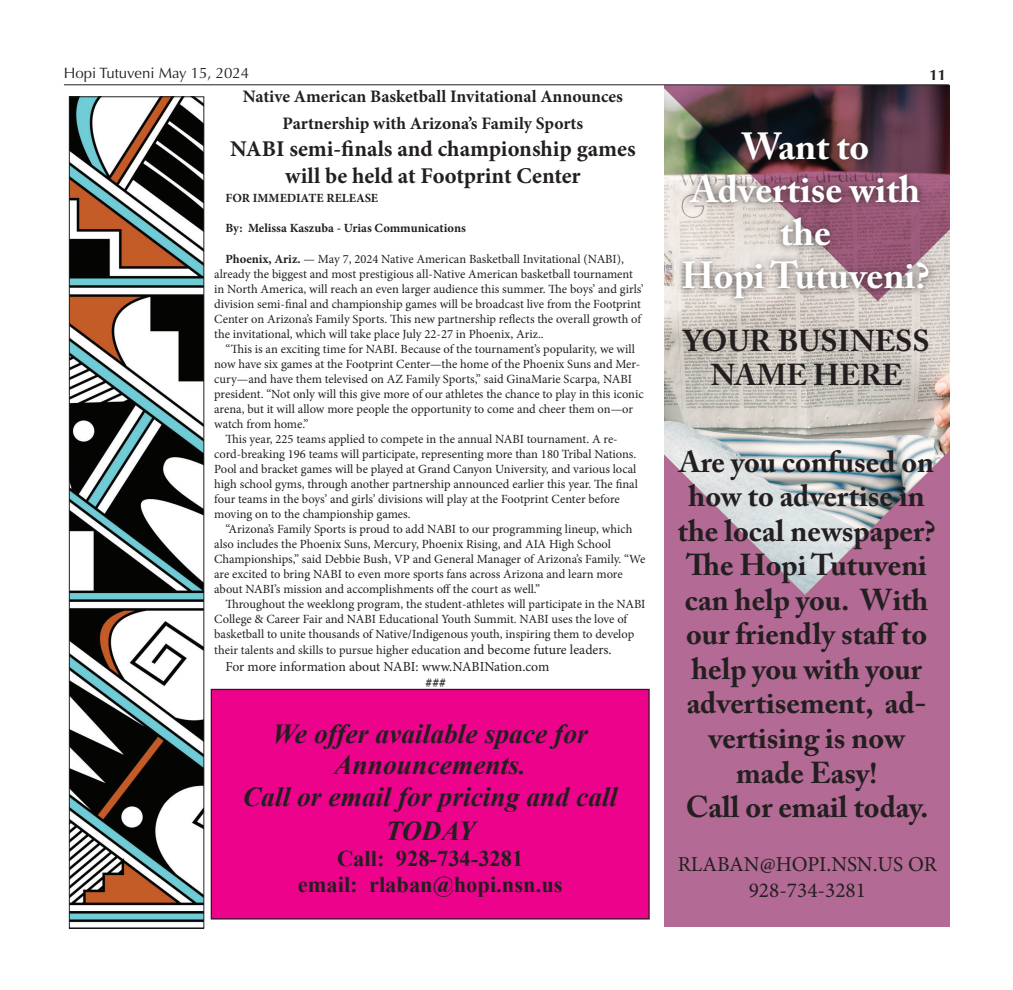
<style>
.page{position:relative;width:1013px;height:990px;background:#fff}
.page>*{position:absolute;margin:0;border:0;box-sizing:border-box;transform-origin:0 0}
.t1{font:700 37.5px/43.1px "Adobe Caslon Pro";color:#fff;text-align:center}
.t2{font:700 30px/34.5px "Adobe Caslon Pro";color:#231f20;text-align:center}
.t3{font:italic 700 27.5px/31.6px "Times New Roman";color:#231f20;text-align:center}
.t4{font:700 22.5px/27px "Minion Pro";color:#231f20;text-align:center}
.t5{font:700 22.5px/25.9px "Times New Roman";color:#231f20;text-align:center}
.t6{font:21.25px/25.5px "Minion Pro";color:#231f20;text-align:center}
.t7{font:700 17.5px/27px "Minion Pro";color:#231f20;text-align:center}
.t8{font:15px "Optima";color:#231f20}
.t9{font:700 15px "Optima";color:#231f20}
.t10{font:13.75px "Minion Pro";letter-spacing:-.005em;color:#231f20}
.t11{font:700 13.75px "Minion Pro";color:#231f20}
.t12{font:12.5px/15px "Minion Pro";letter-spacing:-.005em;color:#231f20}
.t13{font:700 12.5px "Minion Pro";color:#231f20}
.s1{font-weight:700}
.s2{font-size:13.75px}
</style>
<div class="page">
<img style="left:664px;top:85px;width:285px;height:840px">
<div style="left:675px;top:124px;width:261px;height:183px;background:#231f20;opacity:.75"></div>
<div style="left:211px;top:689px;width:438px;height:229px;background:#ed028c"></div>
<div style="left:211px;top:688px;width:438px;height:231px;border:1px solid #231f20"></div>
<hr style="left:64px;top:84px;width:885px;height:1px;background:#231f20">
<img style="left:71px;top:98px;width:131px;height:825px">
<div style="left:69px;top:96px;width:135px;height:832px;border:1px solid #231f20"></div>
<p class="t8" style="left:64px;top:64px;width:187px">Hopi Tutuveni May 15, 2024</p>
<p class="t9" style="left:929px;top:66px;width:18px">11</p>
<h3 class="t7" style="left:243px;top:83px;width:381px">Native American Basketball Invitational Announces<br>Partnership with Arizona’s Family Sports</h3>
<h3 class="t4" style="left:230px;top:135px;width:407px">NABI semi-finals and championship games will be held at Footprint Center</h3>
<p class="t13" style="left:225px;top:189px;width:154px">FOR IMMEDIATE RELEASE</p>
<p class="t13" style="left:225px;top:219px;width:242px">By: Melissa Kaszuba - Urias Communications</p>
<p class="t12" style="left:214px;top:251px;width:431px;text-indent:11px"><span class="s1">Phoenix, Ariz.</span> — May 7, 2024 Native American Basketball Invitational (NABI), already the biggest and most prestigious all-Native American basketball tournament in North America, will reach an even larger audience this summer. The boys’ and girls’ division semi-final and championship games will be broadcast live from the Footprint Center on Arizona’s Family Sports. This new partnership reflects the overall growth of the invitational, which will take place July 22-27 in Phoenix, Ariz..</p>
<p class="t12" style="left:225px;top:341px;width:411px">“This is an exciting time for NABI. Because of the tournament’s popularity, we will</p>
<p class="t12" style="left:214px;top:356px;width:427px">now have six games at the Footprint Center—the home of the Phoenix Suns and Mer-</p>
<p class="t12" style="left:214px;top:371px;width:419px">cury—and have them televised on AZ Family Sports,” said GinaMarie Scarpa, NABI</p>
<p class="t12" style="left:214px;top:386px;width:431px">president. “Not only will this give more of our athletes the chance to play in this iconic</p>
<p class="t12" style="left:214px;top:401px;width:420px">arena, but it will allow more people the opportunity to come and cheer them on—or</p>
<p class="t12" style="left:214px;top:416px;width:96px">watch from home.”</p>
<p class="t12" style="left:225px;top:431px;width:394px">This year, 225 teams applied to compete in the annual NABI tournament. A re-</p>
<p class="t12" style="left:214px;top:446px;width:423px">cord-breaking 196 teams will participate, representing more than 180 Tribal Nations.</p>
<p class="t12" style="left:214px;top:461px;width:424px">Pool and bracket games will be played at Grand Canyon University, and various local</p>
<p class="t12" style="left:214px;top:476px;width:425px">high school gyms, through another partnership announced earlier this year. The final</p>
<p class="t12" style="left:214px;top:491px;width:407px">four teams in the boys’ and girls’ divisions will play at the Footprint Center before</p>
<p class="t12" style="left:214px;top:506px;width:198px">moving on to the championship games.</p>
<p class="t12" style="left:225px;top:521px;width:408px">“Arizona’s Family Sports is proud to add NABI to our programming lineup, which</p>
<p class="t12" style="left:214px;top:536px;width:398px">also includes the Phoenix Suns, Mercury, Phoenix Rising, and AIA High School</p>
<p class="t12" style="left:214px;top:551px;width:432px">Championships,” said Debbie Bush, VP and General Manager of Arizona’s Family. “We</p>
<p class="t12" style="left:214px;top:566px;width:410px">are excited to bring NABI to even more sports fans across Arizona and learn more</p>
<p class="t12" style="left:214px;top:581px;width:327px">about NABI’s mission and accomplishments off the court as well.”</p>
<p class="t12" style="left:225px;top:596px;width:421px">Throughout the weeklong program, the student-athletes will participate in the NABI</p>
<p class="t12" style="left:214px;top:611px;width:414px">College &amp; Career Fair and NABI Educational Youth Summit. NABI uses the love of</p>
<p class="t12" style="left:214px;top:626px;width:421px">basketball to unite thousands of Native/Indigenous youth, inspiring them to develop</p>
<p class="t12" style="left:214px;top:642px;width:399px">their talents and skills to pursue higher education <span class="s2">and become future leaders.</span></p>
<p class="t10" style="left:225px;top:657px;width:325px">For more information about NABI: www.NABINation.com</p>
<p class="t11" style="left:425px;top:673px;width:22px">###</p>
<h1 class="t1" style="left:681px;top:124px;width:250px">Want to<br>Advertise with the<br>Hopi Tutuveni?</h1>
<h2 class="t2" style="left:684px;top:323px;width:247px">YOUR BUSINESS<br>NAME HERE</h2>
<h2 class="t2" style="left:677px;top:444px;width:259px">Are you confused on how to advertise in the local newspaper?<br>The Hopi Tutuveni can help you. With our friendly staff to help you with your advertisement, ad&shy;vertising is now made Easy!<br>Call or email today.</h2>
<h3 class="t6" style="left:677px;top:851px;width:261px">RLABAN@HOPI.NSN.US OR<br>928-734-3281</h3>
<h3 class="t3" style="left:243px;top:716px;width:376px">We offer available space for<br>Announcements.<br>Call or email for pricing and call</h3>
<h3 class="t3" style="left:385px;top:814px;width:91px">TODAY</h3>
<h3 class="t5" style="left:298px;top:845px;width:266px">Call: 928-734-3281<br>email: rlaban@hopi.nsn.us</h3>
</div>
